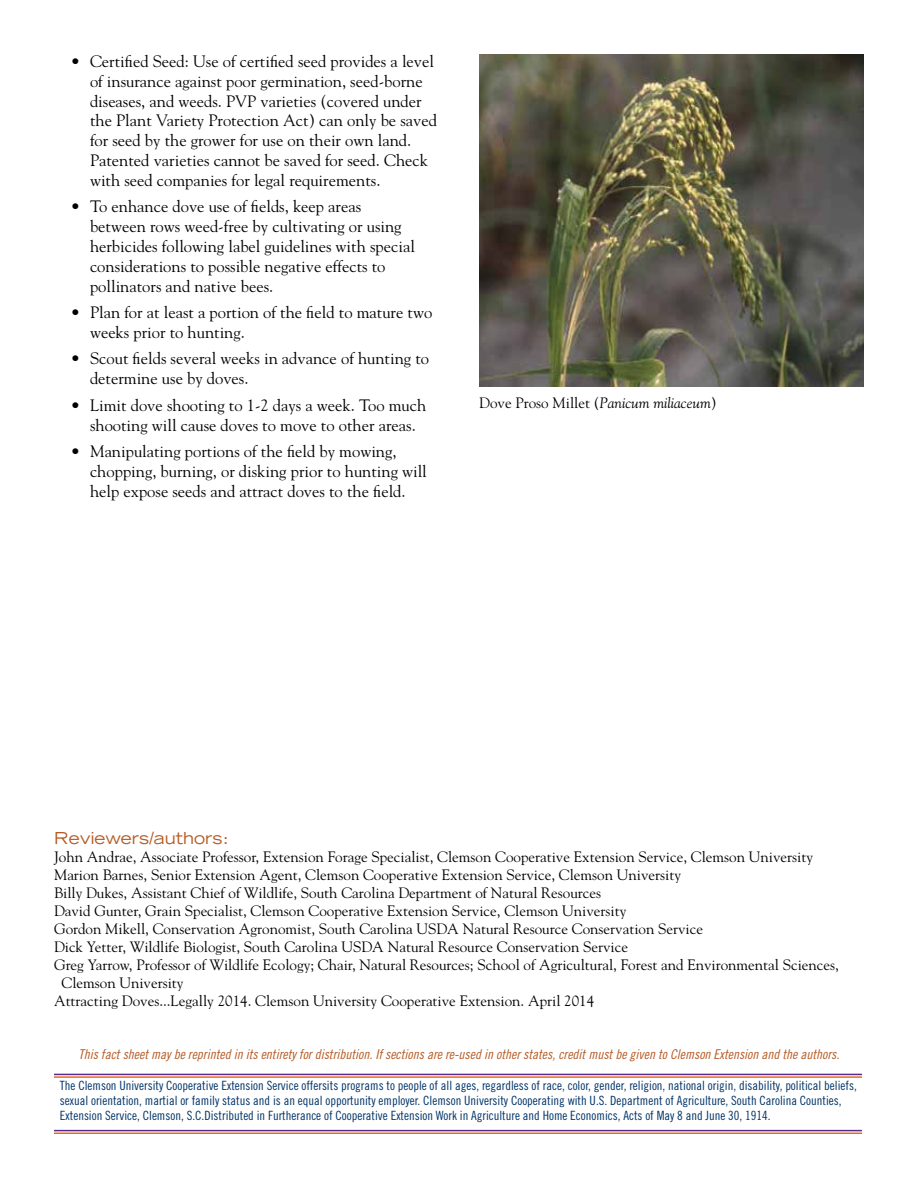
<style>
.page{position:relative;width:918px;height:1188px;background:#fff}
.page>*{position:absolute;margin:0;border:0;box-sizing:border-box;transform-origin:0 0}
.t1{font:16.5px/19.8px "Goudy";color:#000}
.t2{font:expanded 16.5px "Trade Gothic LT Std";color:#b55b25}
.t3{font:15px/18px "Goudy";color:#000}
.t4{font:13.5px "Trade Gothic LT Std Cn 18 Obl";color:#b55b25}
.t5{font:12.75px/15px "Trade Gothic LT Std Cn 18";color:#003468}
.s1{font-style:italic}
</style>
<div class="page">
<hr style="left:54px;top:1076px;width:808px;height:2px;background:#ea6820">
<hr style="left:54px;top:1074px;width:808px;height:1px;background:#562a8a">
<hr style="left:54px;top:1132px;width:808px;height:2px;background:#ea6820">
<hr style="left:54px;top:1130px;width:808px;height:1px;background:#562a8a">
<img style="left:479px;top:54px;width:385px;height:332px">
<p class="t1" style="left:90px;top:51px;width:349px;text-indent:-20px">• Certified Seed: Use of certified seed provides a level of insurance against poor germination, seed-borne diseases, and weeds. PVP varieties (covered under the Plant Variety Protection Act) can only be saved for seed by the grower for use on their own land.<br>Patented varieties cannot be saved for seed. Check with seed companies for legal requirements.</p>
<p class="t1" style="left:90px;top:196px;width:326px;text-indent:-20px">• To enhance dove use of fields, keep areas between rows weed-free by cultivating or using herbicides following label guidelines with special considerations to possible negative effects to pollinators and native bees.</p>
<p class="t1" style="left:70px;top:302px;width:363px">• Plan for at least a portion of the field to mature two</p>
<p class="t1" style="left:90px;top:322px;width:156px">weeks prior to hunting.</p>
<p class="t1" style="left:70px;top:348px;width:360px">• Scout fields several weeks in advance of hunting to</p>
<p class="t1" style="left:90px;top:368px;width:160px">determine use by doves.</p>
<p class="t1" style="left:70px;top:395px;width:357px">• Limit dove shooting to 1-2 days a week. Too much</p>
<p class="t1" style="left:90px;top:414px;width:327px">shooting will cause doves to move to other areas.</p>
<p class="t1" style="left:70px;top:441px;width:328px">• Manipulating portions of the field by mowing,</p>
<p class="t1" style="left:90px;top:461px;width:338px">chopping, burning, or disking prior to hunting will</p>
<p class="t1" style="left:90px;top:481px;width:317px">help expose seeds and attract doves to the field.</p>
<p class="t3" style="left:479px;top:393px;width:239px">Dove Proso Millet (<span class="s1">Panicum miliaceum</span>)</p>
<p class="t2" style="left:54px;top:827px;width:176px">Reviewers/authors:</p>
<p class="t3" style="left:54px;top:847px;width:761px">John Andrae, Associate Professor, Extension Forage Specialist, Clemson Cooperative Extension Service, Clemson University<br>Marion Barnes, Senior Extension Agent, Clemson Cooperative Extension Service, Clemson University</p>
<p class="t3" style="left:54px;top:883px;width:549px">Billy Dukes, Assistant Chief of Wildlife, South Carolina Department of Natural Resources</p>
<p class="t3" style="left:54px;top:901px;width:574px">David Gunter, Grain Specialist, Clemson Cooperative Extension Service, Clemson University</p>
<p class="t3" style="left:54px;top:919px;width:651px">Gordon Mikell, Conservation Agronomist, South Carolina USDA Natural Resource Conservation Service<br>Dick Yetter, Wildlife Biologist, South Carolina USDA Natural Resource Conservation Service</p>
<p class="t3" style="left:54px;top:955px;width:787px">Greg Yarrow, Professor of Wildlife Ecology; Chair, Natural Resources; School of Agricultural, Forest and Environmental Sciences,</p>
<p class="t3" style="left:62px;top:973px;width:124px">Clemson University</p>
<p class="t3" style="left:54px;top:991px;width:542px">Attracting Doves...Legally 2014. Clemson University Cooperative Extension. April 2014</p>
<p class="t4" style="left:78px;top:1046px;width:763px">This fact sheet may be reprinted in its entirety for distribution. If sections are re-used in other states, credit must be given to Clemson Extension and the authors.</p>
<p class="t5" style="left:60px;top:1078px;width:798px">The Clemson University Cooperative Extension Service offersits programs to people of all ages, regardless of race, color, gender, religion, national origin, disability, political beliefs, sexual orientation, martial or family status and is an equal opportunity employer. Clemson University Cooperating with U.S. Department of Agriculture, South Carolina Counties,<br>Extension Service, Clemson, S.C.Distributed in Furtherance of Cooperative Extension Work in Agriculture and Home Economics, Acts of May 8 and June 30, 1914.</p>
</div>
